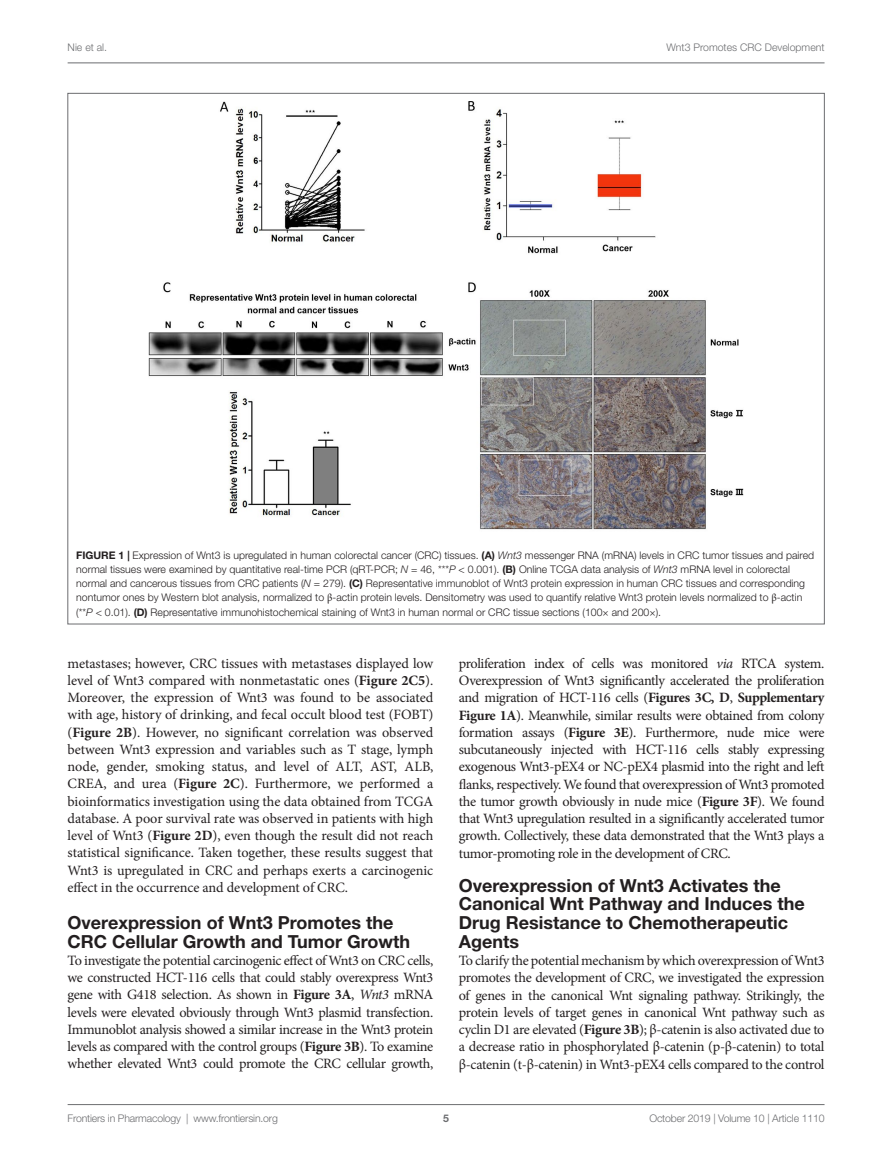
<style>
.page{position:relative;width:893px;height:1170px;background:#fff}
.page>*{position:absolute;margin:0;border:0;box-sizing:border-box;transform-origin:0 0}
._2{font:700 18px/18.8px "Helvetica Neue LT Std";color:#231f20}
.T1{font:14.25px/17.2px "Minion Pro";letter-spacing:-.025em;color:#231f20;text-align:justify}
.FC{font:300 10.5px/14.2px "Helvetica Neue LT Std";color:#231f20}
.t1{font:300 10.5px "Helvetica Neue LT Std";letter-spacing:-.015em;color:#6c6d70}
.t2{font:700 10.5px "Helvetica Neue LT Std";color:#6c6d70}
.s1{font-weight:700}
.s2{font-style:italic}
.s3{font-family:"Minion Pro";font-weight:400}
</style>
<div class="page">
<hr style="left:68px;top:63px;width:756px;height:1px;background:#6c6d70">
<hr style="left:68px;top:1104px;width:756px;height:1px;background:#6c6d70">
<img style="left:148px;top:102px;width:596px;height:428px">
<p class="t1" style="left:68px;top:41px;width:41px">Nie et al.</p>
<p class="t1" style="left:666px;top:41px;width:160px">Wnt3 Promotes CRC Development</p>
<p class="FC" style="left:76px;top:547px;width:739px"><span class="s1">FIGURE 1 |</span> Expression of Wnt3 is upregulated in human colorectal cancer (CRC) tissues. <span class="s1">(A)</span> <span class="s2">Wnt3</span> messenger RNA (mRNA) levels in CRC tumor tissues and paired normal tissues were examined by quantitative real-time PCR (qRT-PCR; <span class="s2">N</span> = 46, ***<span class="s2">P</span> &lt; 0.001). <span class="s1">(B)</span> Online TCGA data analysis of <span class="s2">Wnt3</span> mRNA level in colorectal normal and cancerous tissues from CRC patients (<span class="s2">N</span> = 279). <span class="s1">(C)</span> Representative immunoblot of Wnt3 protein expression in human CRC tissues and corresponding nontumor ones by Western blot analysis, normalized to <span class="s3">β</span>-actin protein levels. Densitometry was used to quantify relative Wnt3 protein levels normalized to <span class="s3">β</span>-actin (**<span class="s2">P</span> &lt; 0.01). <span class="s1">(D)</span> Representative immunohistochemical staining of Wnt3 in human normal or CRC tissue sections (100× and 200×).</p>
<p class="T1" style="left:68px;top:654px;width:367px">metastases; however, CRC tissues with metastases displayed low level of Wnt3 compared with nonmetastatic ones (<span class="s1">Figure 2C5</span>).<br>Moreover, the expression of Wnt3 was found to be associated with age, history of drinking, and fecal occult blood test (FOBT) (<span class="s1">Figure 2B</span>). However, no significant correlation was observed between Wnt3 expression and variables such as T stage, lymph node, gender, smoking status, and level of ALT, AST, ALB, CREA, and urea (<span class="s1">Figure 2C</span>). Furthermore, we performed a bioinformatics investigation using the data obtained from TCGA database. A poor survival rate was observed in patients with high level of Wnt3 (<span class="s1">Figure 2D</span>), even though the result did not reach statistical significance. Taken together, these results suggest that Wnt3 is upregulated in CRC and perhaps exerts a carcinogenic effect in the occurrence and development of CRC.</p>
<p class="_2" style="left:68px;top:912px;width:344px">Overexpression of Wnt3 Promotes the<br>CRC Cellular Growth and Tumor Growth</p>
<p class="T1" style="left:68px;top:951px;width:367px">To investigate the potential carcinogenic effect of Wnt3 on CRC cells, we constructed HCT-116 cells that could stably overexpress Wnt3 gene with G418 selection. As shown in <span class="s1">Figure 3A</span>, <span class="s2">Wnt3</span> mRNA levels were elevated obviously through Wnt3 plasmid transfection.<br>Immunoblot analysis showed a similar increase in the Wnt3 protein levels as compared with the control groups (<span class="s1">Figure 3B</span>). To examine whether elevated Wnt3 could promote the CRC cellular growth,</p>
<p class="T1" style="left:459px;top:654px;width:367px">proliferation index of cells was monitored <span class="s2">via</span> RTCA system.<br>Overexpression of Wnt3 significantly accelerated the proliferation and migration of HCT-116 cells (<span class="s1">Figures 3C, D</span>, <span class="s1">Supplementary Figure 1A</span>). Meanwhile, similar results were obtained from colony formation assays (<span class="s1">Figure 3E</span>). Furthermore, nude mice were subcutaneously injected with HCT-116 cells stably expressing exogenous Wnt3-pEX4 or NC-pEX4 plasmid into the right and left flanks, respectively. We found that overexpression of Wnt3 promoted the tumor growth obviously in nude mice (<span class="s1">Figure 3F</span>). We found that Wnt3 upregulation resulted in a significantly accelerated tumor growth. Collectively, these data demonstrated that the Wnt3 plays a tumor-promoting role in the development of CRC.</p>
<p class="_2" style="left:459px;top:875px;width:347px">Overexpression of Wnt3 Activates the<br>Canonical Wnt Pathway and Induces the<br>Drug Resistance to Chemotherapeutic<br>Agents</p>
<p class="T1" style="left:459px;top:951px;width:367px">To clarify the potential mechanism by which overexpression of Wnt3 promotes the development of CRC, we investigated the expression of genes in the canonical Wnt signaling pathway. Strikingly, the protein levels of target genes in canonical Wnt pathway such as cyclin D1 are elevated (<span class="s1">Figure 3B</span>); β-catenin is also activated due to a decrease ratio in phosphorylated β-catenin (p-β-catenin) to total β-catenin (t-β-catenin) in Wnt3-pEX4 cells compared to the control</p>
<p class="t1" style="left:68px;top:1111px;width:212px">Frontiers in Pharmacology | www.frontiersin.org</p>
<p class="t2" style="left:443px;top:1111px;width:7px">5</p>
<p class="t1" style="left:649px;top:1111px;width:177px">October 2019 | Volume 10 | Article 1110</p>
</div>
